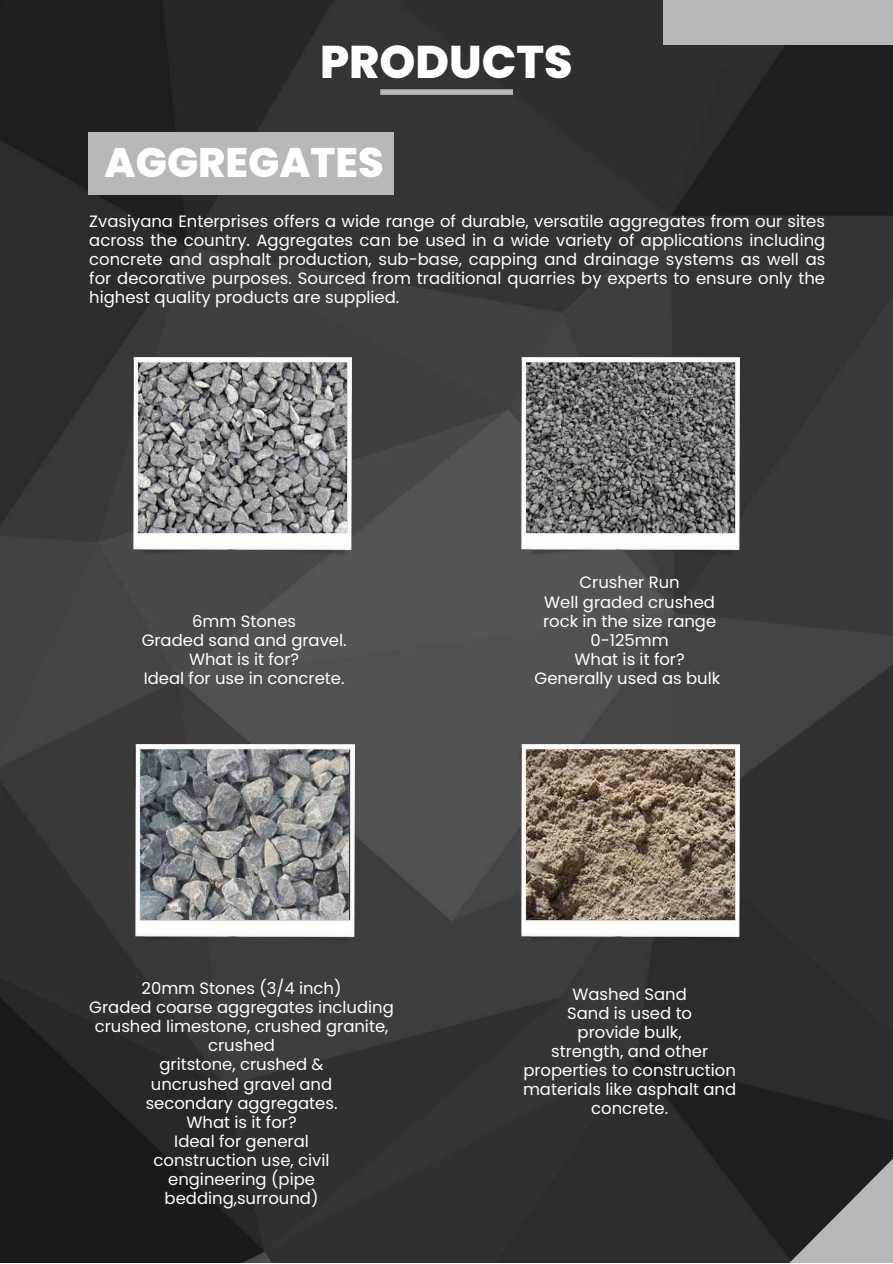
<style>
.page{position:relative;width:893px;height:1264px;background:#fff}
.page>*{position:absolute;margin:0;border:0;box-sizing:border-box;transform-origin:0 0}
.t1{font:800 45.75px "Poppins";color:#fff}
.t2{font:800 41.25px "Poppins";color:#fff}
.t3{font:16.35px/19px "Poppins";color:#fff;text-align:center}
</style>
<div class="page">
<img style="left:0;top:0;width:892px;height:1262px">
<div style="left:380px;top:89px;width:133px;height:6px;background:#b9b7b8"></div>
<div style="left:662px;top:0;width:230px;height:44px;background:#b9b7b8"></div>
<svg style="left:756px;top:1121px;width:136px;height:141px;background:#484747"></svg>
<img style="left:131px;top:358px;width:221px;height:197px">
<img style="left:134px;top:744px;width:220px;height:198px">
<img style="left:519px;top:744px;width:220px;height:198px">
<img style="left:519px;top:358px;width:220px;height:197px">
<div style="left:88px;top:132px;width:306px;height:62px;background:#b9b7b8"></div>
<h1 class="t1" style="left:320px;top:30px;width:254px">PRODUCTS</h1>
<h2 class="t2" style="left:105px;top:134px;width:280px">AGGREGATES</h2>
<p class="t3" style="left:89px;top:212px;width:737px;text-align:justify">Zvasiyana Enterprises offers a wide range of durable, versatile aggregates from our sites across the country. Aggregates can be used in a wide variety of applications including concrete and asphalt production, sub-base, capping and drainage systems as well as for decorative purposes. Sourced from traditional quarries by experts to ensure only the highest quality products are supplied.</p>
<p class="t3" style="left:142px;top:611px;width:206px">6mm Stones<br>Graded sand and gravel.<br>What is it for?<br>Ideal for use in concrete.</p>
<p class="t3" style="left:534px;top:573px;width:187px">Crusher Run<br>Well graded crushed rock in the size range<br>0-125mm<br>What is it for?<br>Generally used as bulk</p>
<p class="t3" style="left:89px;top:978px;width:306px">20mm Stones (3/4 inch)<br>Graded coarse aggregates including crushed limestone, crushed granite, crushed<br>gritstone, crushed &amp;<br>uncrushed gravel and<br>secondary aggregates.<br>What is it for?<br>Ideal for general<br>construction use, civil<br>engineering (pipe bedding,surround)</p>
<p class="t3" style="left:523px;top:984px;width:215px">Washed Sand<br>Sand is used to<br>provide bulk,<br>strength, and other properties to construction materials like asphalt and concrete.</p>
</div>
